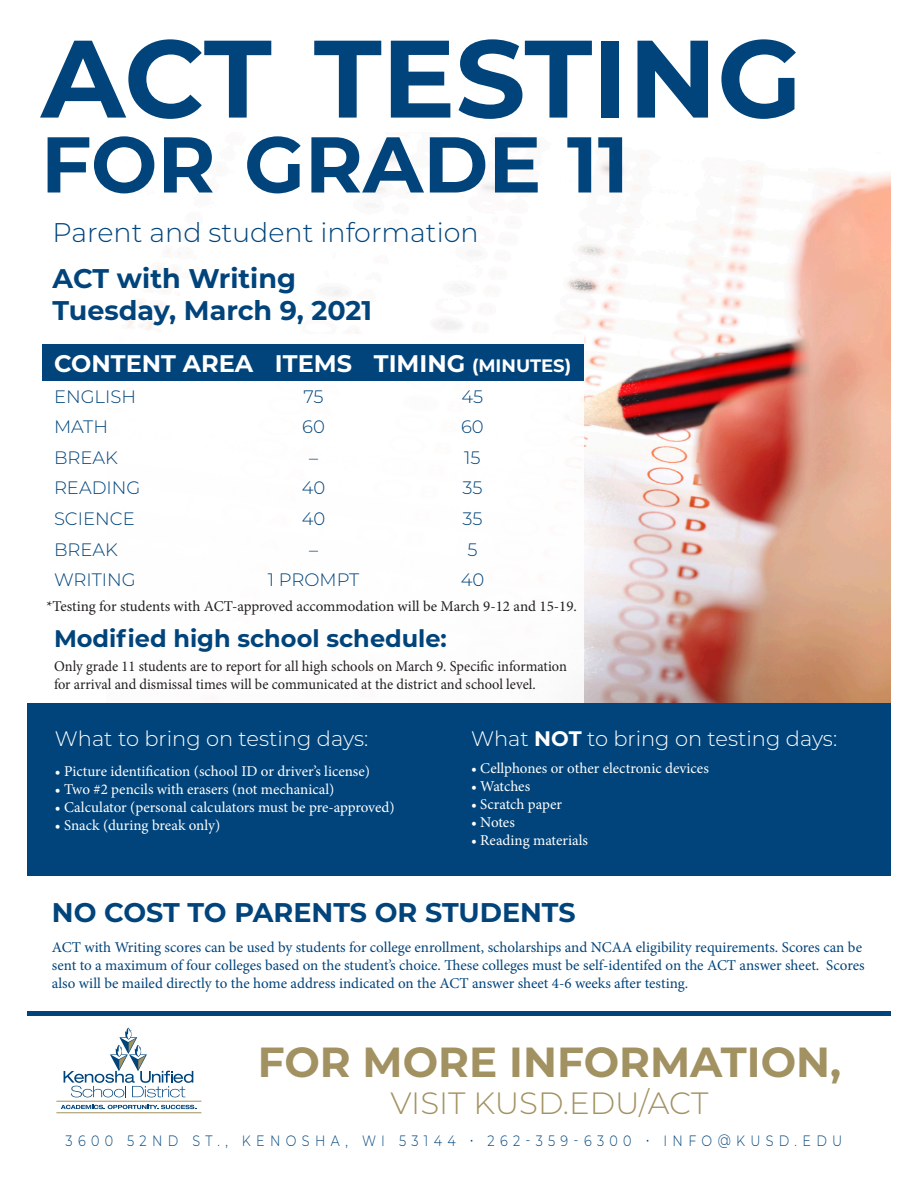
<style>
.page{position:relative;width:918px;height:1188px;background:#fff}
.page>*{position:absolute;margin:0;border:0;box-sizing:border-box;transform-origin:0 0}
.t1{font:700 109.8px "Montserrat";color:#00447b}
.t2{font:700 78.9px "Montserrat";color:#00447b}
.t3{font:700 42px "Montserrat";color:#a29161}
.t4{font:300 30.75px "Montserrat";color:#a29161}
.t5{font:700 27px/31.8px "Montserrat";color:#00447b}
.t6{font:300 27px "Montserrat";color:#00447b}
.t7{font:700 24px "Montserrat";color:#fff}
.t8{font:700 24px "Montserrat";color:#00447b}
.t9{font:300 21px "Montserrat";color:#fff}
.t10{font:300 18px "Montserrat";color:#00447b}
.t11{font:15px/18px "Minion Pro";color:#00447b}
.t12{font:15px "Minion Pro";color:#fff}
.t13{font:15px/18px "Minion Pro";color:#231f20;scale:.96 1}
.t14{font:15px "Minion Pro";color:#231f20}
.t15{font:300 15px "Montserrat";letter-spacing:.42em;color:#00447b;scale:.85 1}
.s1{font-size:18px}
.s2{font-weight:700}
</style>
<div class="page">
<img style="left:127px;top:138px;width:764px;height:565px">
<div style="left:0;top:334px;width:583px;height:369px;background:#fff"></div>
<div style="left:42px;top:344px;width:541px;height:37px;background:#00447b"></div>
<div style="left:27px;top:703px;width:864px;height:172px;background:#00447b"></div>
<div style="left:27px;top:1011px;width:864px;height:5px;background:#00447b"></div>
<svg style="left:64px;top:1028px;width:129px;height:69px"></svg>
<svg style="left:61px;top:1105px;width:135px;height:4px"></svg>
<hr style="left:56px;top:1101px;width:145px;height:1px;background:#a29161">
<hr style="left:56px;top:1113px;width:145px;height:1px;background:#a29161">
<p class="t1" style="left:41px;top:-1px;width:762px">ACT TESTING</p>
<p class="t2" style="left:41px;top:108px;width:589px">FOR GRADE 11</p>
<p class="t6" style="left:53px;top:214px;width:428px">Parent and student information</p>
<p class="t5" style="left:53px;top:262px;width:321px">ACT with Writing<br>Tuesday, March 9, 2021</p>
<p class="t7" style="left:54px;top:346px;width:519px">CONTENT AREA ITEMS TIMING <span class="s1">(MINUTES)</span></p>
<p class="t10" style="left:54px;top:384px;width:84px">ENGLISH</p>
<p class="t10" style="left:303px;top:384px;width:22px">75</p>
<p class="t10" style="left:462px;top:384px;width:23px">45</p>
<p class="t10" style="left:54px;top:415px;width:56px">MATH</p>
<p class="t10" style="left:302px;top:415px;width:24px">60</p>
<p class="t10" style="left:461px;top:415px;width:24px">60</p>
<p class="t10" style="left:54px;top:445px;width:65px">BREAK</p>
<p class="t10" style="left:309px;top:445px;width:10px">–</p>
<p class="t10" style="left:464px;top:445px;width:18px">15</p>
<p class="t10" style="left:54px;top:476px;width:88px">READING</p>
<p class="t10" style="left:302px;top:476px;width:25px">40</p>
<p class="t10" style="left:463px;top:476px;width:21px">35</p>
<p class="t10" style="left:54px;top:506px;width:82px">SCIENCE</p>
<p class="t10" style="left:302px;top:506px;width:25px">40</p>
<p class="t10" style="left:463px;top:506px;width:21px">35</p>
<p class="t10" style="left:54px;top:537px;width:65px">BREAK</p>
<p class="t10" style="left:309px;top:537px;width:10px">–</p>
<p class="t10" style="left:467px;top:537px;width:12px">5</p>
<p class="t10" style="left:54px;top:568px;width:83px">WRITING</p>
<p class="t10" style="left:268px;top:568px;width:93px">1 PROMPT</p>
<p class="t10" style="left:461px;top:568px;width:25px">40</p>
<p class="t14" style="left:46px;top:596px;width:532px">*Testing for students with ACT-approved accommodation will be March 9-12 and 15-19.</p>
<p class="t8" style="left:54px;top:621px;width:394px">Modified high school schedule:</p>
<p class="t13" style="left:54px;top:657px;width:536px">Only grade 11 students are to report for all high schools on March 9. Specific information for arrival and dismissal times will be communicated at the district and school level.</p>
<p class="t9" style="left:55px;top:724px;width:315px">What to bring on testing days:</p>
<p class="t12" style="left:55px;top:761px;width:317px">• Picture identification (school ID or driver’s license)</p>
<p class="t12" style="left:55px;top:779px;width:281px">• Two #2 pencils with erasers (not mechanical)</p>
<p class="t12" style="left:55px;top:797px;width:341px">• Calculator (personal calculators must be pre-approved)</p>
<p class="t12" style="left:55px;top:815px;width:167px">• Snack (during break only)</p>
<p class="t9" style="left:471px;top:724px;width:368px">What <span class="s2">NOT</span> to bring on testing days:</p>
<p class="t12" style="left:471px;top:758px;width:239px">• Cellphones or other electronic devices</p>
<p class="t12" style="left:471px;top:776px;width:61px">• Watches</p>
<p class="t12" style="left:471px;top:794px;width:93px">• Scratch paper</p>
<p class="t12" style="left:471px;top:812px;width:45px">• Notes</p>
<p class="t12" style="left:471px;top:830px;width:119px">• Reading materials</p>
<p class="t5" style="left:52px;top:895px;width:525px">NO COST TO PARENTS OR STUDENTS</p>
<p class="t11" style="left:52px;top:938px;width:814px">ACT with Writing scores can be used by students for college enrollment, scholarships and NCAA eligibility requirements. Scores can be sent to a maximum of four colleges based on the student’s choice. These colleges must be self-identifed on the ACT answer sheet. Scores also will be mailed directly to the home address indicated on the ACT answer sheet 4-6 weeks after testing.</p>
<p class="t3" style="left:258px;top:1031px;width:585px">FOR MORE INFORMATION,</p>
<p class="t4" style="left:391px;top:1082px;width:319px">VISIT KUSD.EDU/ACT</p>
<p class="t15" style="left:66px;top:1131px;width:915px">3600 52ND ST., KENOSHA, WI 53144 • 262-359-6300 • INFO@KUSD.EDU</p>
</div>
